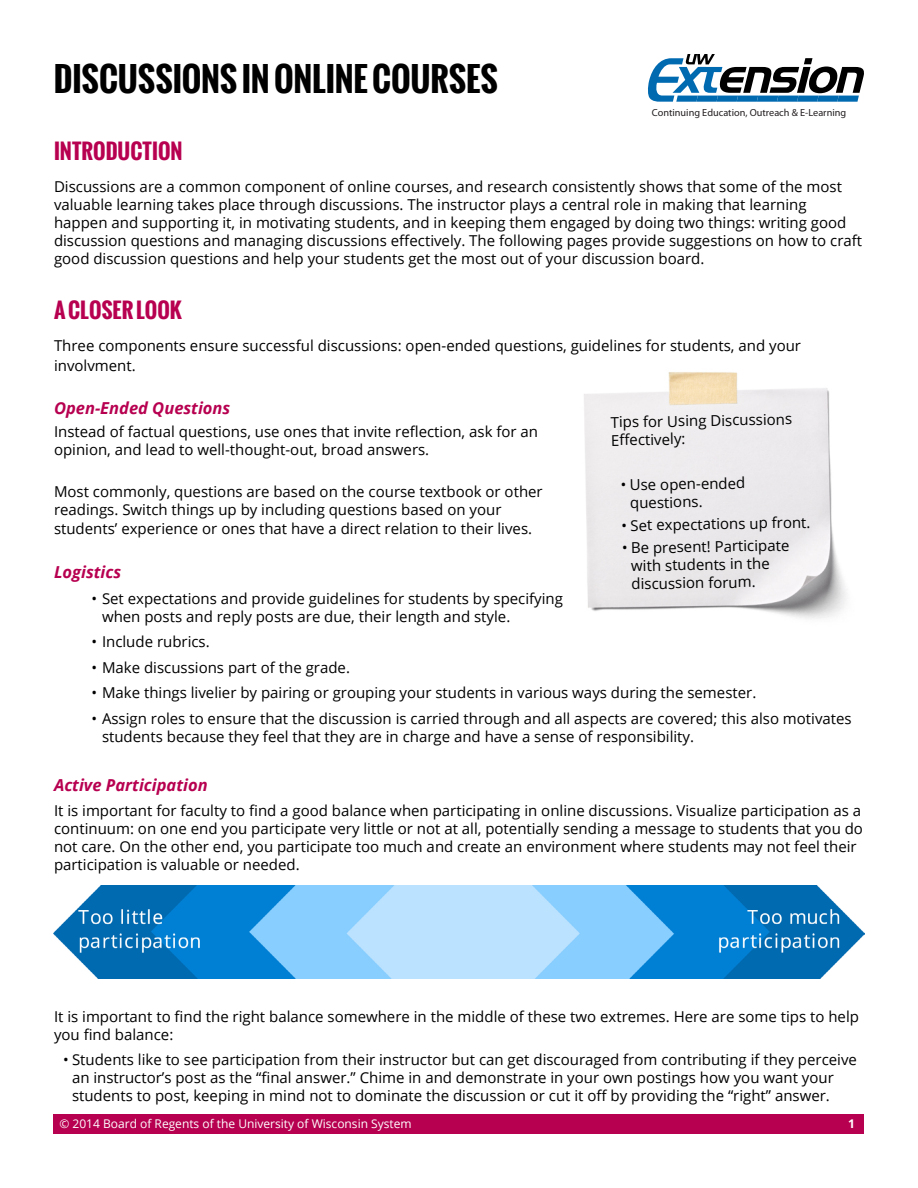
<style>
.page{position:relative;width:918px;height:1188px;background:#fff}
.page>*{position:absolute;margin:0;border:0;box-sizing:border-box;transform-origin:0 0}
.t1{font:700 33px "Oswald";color:#000}
.t2{font:700 21px "Oswald";letter-spacing:-.005em;color:#b70050}
.t3{font:italic 700 16.5px "Open Sans";color:#b70050}
.t4{font:15px/18px "Open Sans";color:#000}
.t5{font:12px "Open Sans";color:#fff}
.t6{font:700 12px "Open Sans";color:#fff}
.t7{font:10.2px "Myriad Pro";color:#241f21}
</style>
<div class="page">
<div style="left:54px;top:1114px;width:810px;height:20px;background:#b70050"></div>
<svg style="left:648px;top:54px;width:216px;height:48px"></svg>
<img style="left:584px;top:372px;width:263px;height:247px">
<img style="left:54px;top:886px;width:810px;height:93px">
<h1 class="t1" style="left:54px;top:54px;width:445px">DISCUSSIONS IN ONLINE COURSES</h1>
<p class="t7" style="left:652px;top:107px;width:196px">Continuing Education, Outreach &amp; E-Learning</p>
<h2 class="t2" style="left:54px;top:136px;width:130px">INTRODUCTION</h2>
<p class="t4" style="left:54px;top:177px;width:810px">Discussions are a common component of online courses, and research consistently shows that some of the most valuable learning takes place through discussions. The instructor plays a central role in making that learning happen and supporting it, in motivating students, and in keeping them engaged by doing two things: writing good discussion questions and managing discussions effectively. The following pages provide suggestions on how to craft good discussion questions and help your students get the most out of your discussion board.</p>
<h2 class="t2" style="left:54px;top:294px;width:26px">A CLOSER</h2>
<h2 class="t2" style="left:136px;top:294px;width:47px">LOO K</h2>
<p class="t4" style="left:54px;top:335px;width:749px;line-height:19.8px">Three components ensure successful discussions: open-ended questions, guidelines for students, and your involvment.</p>
<p class="t3" style="left:54px;top:396px;width:178px">Open-Ended Questions</p>
<p class="t4" style="left:54px;top:422px;width:486px">Instead of factual questions, use ones that invite reflection, ask for an opinion, and lead to well-thought-out, broad answers.</p>
<p class="t4" style="left:54px;top:482px;width:490px">Most commonly, questions are based on the course textbook or other readings. Switch things up by including questions based on your</p>
<p class="t4" style="left:54px;top:519px;width:480px">students’ experience or ones that have a direct relation to their lives.</p>
<p class="t3" style="left:54px;top:560px;width:69px">Logistics</p>
<p class="t4" style="left:102px;top:589px;width:463px;text-indent:-10px">• Set expectations and provide guidelines for students by specifying when posts and reply posts are due, their length and style.</p>
<p class="t4" style="left:92px;top:632px;width:120px">• Include rubrics.</p>
<p class="t4" style="left:92px;top:658px;width:260px">• Make discussions part of the grade.</p>
<p class="t4" style="left:92px;top:683px;width:666px">• Make things livelier by pairing or grouping your students in various ways during the semester.</p>
<p class="t4" style="left:102px;top:709px;width:751px;text-indent:-10px">• Assign roles to ensure that the discussion is carried through and all aspects are covered; this also motivates students because they feel that they are in charge and have a sense of responsibility.</p>
<p class="t3" style="left:54px;top:773px;width:155px">Active Participation</p>
<p class="t4" style="left:54px;top:801px;width:811px">It is important for faculty to find a good balance when participating in online discussions. Visualize participation as a continuum: on one end you participate very little or not at all, potentially sending a message to students that you do not care. On the other end, you participate too much and create an environment where students may not feel their participation is valuable or needed.</p>
<p class="t4" style="left:611px;top:413px;width:183px;rotate:-1deg">Tips for Using Discussions<br>Eff ectively:</p>
<p class="t4" style="left:630px;top:475px;width:117px;text-indent:-9px;rotate:-1deg">• Use open-ended questions.</p>
<p class="t4" style="left:621px;top:516px;width:190px;rotate:-1deg">• Set expectations up front.</p>
<p class="t4" style="left:631px;top:538px;width:160px;text-indent:-9px;rotate:-1deg">• Be present! Participate with students in the discussion forum.</p>
<p class="t4" style="left:54px;top:1007px;width:807px">It is important to find the right balance somewhere in the middle of these two extremes. Here are some tips to help you find balance:</p>
<p class="t4" style="left:72px;top:1050px;width:786px;text-indent:-9px">• Students like to see participation from their instructor but can get discouraged from contributing if they perceive an instructor’s post as the “final answer.” Chime in and demonstrate in your own postings how you want your students to post, keeping in mind not to dominate the discussion or cut it off by providing the “right” answer.</p>
<p class="t5" style="left:59px;top:1116px;width:354px">© 2014 Board of Regents of the University of Wisconsin System</p>
<p class="t6" style="left:848px;top:1116px;width:8px">1</p>
</div>
